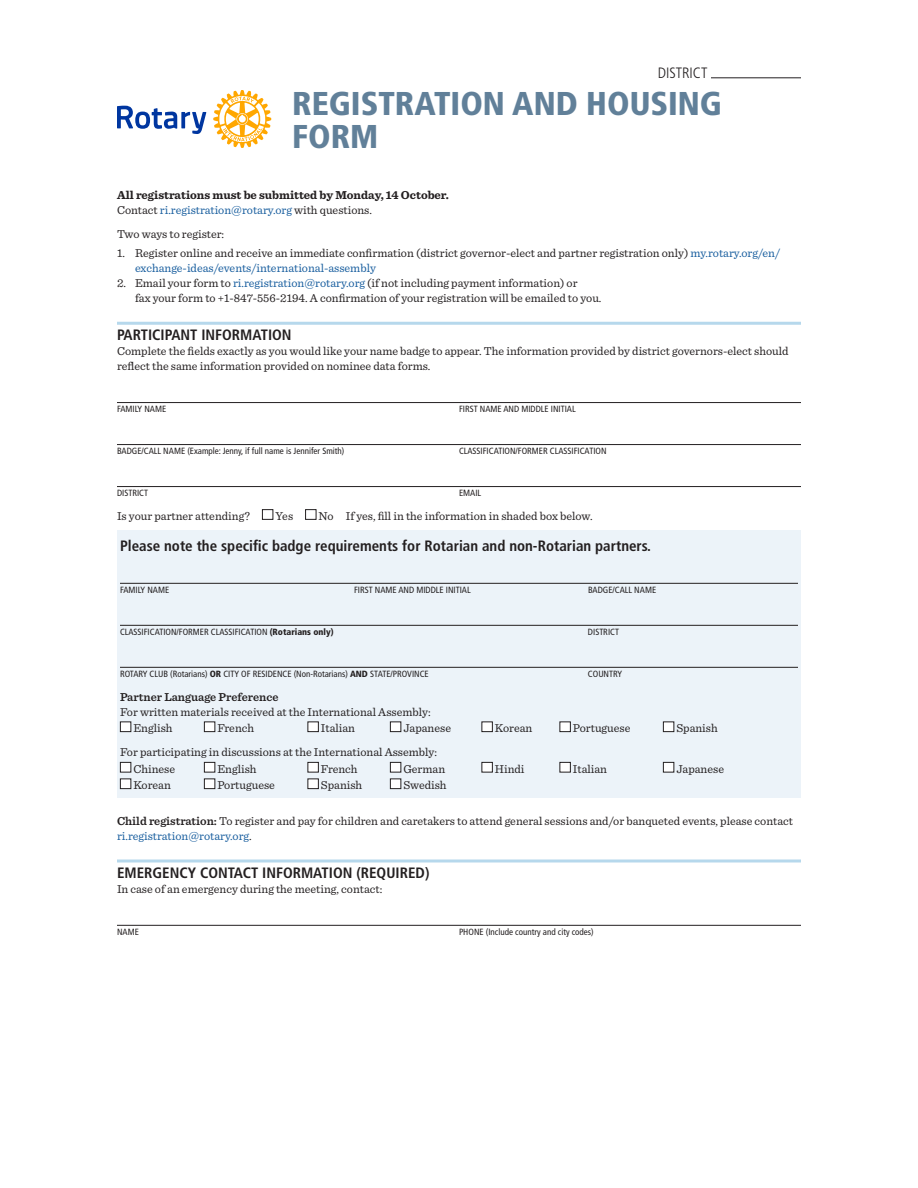
<style>
.page{position:relative;width:918px;height:1188px;background:#fff}
.page>*{position:absolute;margin:0;border:0;box-sizing:border-box;transform-origin:0 0}
.headline{font:900 condensed 33px/33px "Frutiger LT Std";color:#618099}
.head_2{font:700 condensed 15px "Frutiger LT Std";color:#231f20}
.form_subhead_1{font:700 condensed 15px "Frutiger LT Std";color:#231f20}
.district{font:300 condensed 15px "Frutiger LT Std";color:#231f20}
.body_0{font:12px/15px "Sentinel";color:#231f20}
.bullet_1digit_0p3{font:12px/15px "Sentinel";color:#231f20}
.body_0p6{font:12px "Sentinel";color:#231f20}
.body_1p0{font:12px/15px "Sentinel";color:#231f20}
.body_0p6-2{font:700 12px "Sentinel";color:#231f20}
.body_0-2{font:12px "Sentinel";color:#175d9e}
.body_0p6-3{font:600 12px "Sentinel";color:#231f20}
.form_under_rule_3_ta{font:condensed 9px "Frutiger LT Std";color:#231f20}
.form_copy_under_rule{font:condensed 9px "Frutiger LT Std";color:#231f20}
.s1{color:#231f20}
.s2{color:#175d9e}
.s3{font-weight:900}
.s4{font-weight:600}
</style>
<div class="page">
<hr style="left:117px;top:322px;width:684px;height:3px;background:#b6d8ec">
<hr style="left:117px;top:860px;width:684px;height:2px;background:#b6d8ec">
<hr style="left:117px;top:402px;width:684px;height:1px;background:#231f20">
<hr style="left:117px;top:444px;width:684px;height:1px;background:#231f20">
<hr style="left:117px;top:486px;width:684px;height:1px;background:#231f20">
<div style="left:262px;top:509px;width:11px;height:11px;border:1px solid #231f20"></div>
<div style="left:305px;top:509px;width:11px;height:11px;border:1px solid #231f20"></div>
<div style="left:117px;top:530px;width:684px;height:268px;background:#ecf3f9"></div>
<hr style="left:120px;top:583px;width:678px;height:1px;background:#231f20">
<hr style="left:120px;top:625px;width:678px;height:1px;background:#231f20">
<hr style="left:120px;top:667px;width:678px;height:1px;background:#231f20">
<div style="left:120px;top:722px;width:11px;height:10px;background:#fff"></div>
<div style="left:120px;top:722px;width:11px;height:10px;border:1px solid #231f20"></div>
<div style="left:204px;top:722px;width:11px;height:10px;background:#fff"></div>
<div style="left:204px;top:722px;width:11px;height:10px;border:1px solid #231f20"></div>
<div style="left:308px;top:722px;width:10px;height:10px;background:#fff"></div>
<div style="left:308px;top:722px;width:11px;height:10px;border:1px solid #231f20"></div>
<div style="left:390px;top:722px;width:11px;height:10px;background:#fff"></div>
<div style="left:390px;top:722px;width:11px;height:10px;border:1px solid #231f20"></div>
<div style="left:482px;top:722px;width:10px;height:10px;background:#fff"></div>
<div style="left:482px;top:722px;width:11px;height:10px;border:1px solid #231f20"></div>
<div style="left:560px;top:722px;width:10px;height:10px;background:#fff"></div>
<div style="left:560px;top:722px;width:11px;height:10px;border:1px solid #231f20"></div>
<div style="left:663px;top:722px;width:11px;height:10px;background:#fff"></div>
<div style="left:663px;top:722px;width:11px;height:10px;border:1px solid #231f20"></div>
<div style="left:120px;top:762px;width:11px;height:10px;background:#fff"></div>
<div style="left:120px;top:762px;width:11px;height:10px;border:1px solid #231f20"></div>
<div style="left:204px;top:762px;width:11px;height:10px;background:#fff"></div>
<div style="left:204px;top:762px;width:11px;height:10px;border:1px solid #231f20"></div>
<div style="left:308px;top:762px;width:10px;height:10px;background:#fff"></div>
<div style="left:308px;top:762px;width:11px;height:10px;border:1px solid #231f20"></div>
<div style="left:390px;top:762px;width:11px;height:10px;background:#fff"></div>
<div style="left:390px;top:762px;width:11px;height:10px;border:1px solid #231f20"></div>
<div style="left:482px;top:762px;width:10px;height:10px;background:#fff"></div>
<div style="left:482px;top:762px;width:11px;height:10px;border:1px solid #231f20"></div>
<div style="left:560px;top:762px;width:10px;height:10px;background:#fff"></div>
<div style="left:560px;top:762px;width:11px;height:10px;border:1px solid #231f20"></div>
<div style="left:663px;top:762px;width:11px;height:10px;background:#fff"></div>
<div style="left:663px;top:762px;width:11px;height:10px;border:1px solid #231f20"></div>
<div style="left:120px;top:779px;width:11px;height:10px;background:#fff"></div>
<div style="left:120px;top:778px;width:11px;height:11px;border:1px solid #231f20"></div>
<div style="left:204px;top:779px;width:11px;height:10px;background:#fff"></div>
<div style="left:204px;top:778px;width:11px;height:11px;border:1px solid #231f20"></div>
<div style="left:308px;top:779px;width:10px;height:10px;background:#fff"></div>
<div style="left:308px;top:778px;width:11px;height:11px;border:1px solid #231f20"></div>
<div style="left:390px;top:779px;width:11px;height:10px;background:#fff"></div>
<div style="left:390px;top:778px;width:11px;height:11px;border:1px solid #231f20"></div>
<hr style="left:117px;top:925px;width:684px;height:1px;background:#231f20">
<hr style="left:711px;top:78px;width:90px;height:1px;background:#231f20">
<svg style="left:117px;top:106px;width:89px;height:28px"></svg>
<svg style="left:213px;top:90px;width:58px;height:58px"></svg>
<p class="district" style="left:658px;top:64px;width:51px">DISTRICT</p>
<p class="headline" style="left:292px;top:87px;width:431px">REGISTRATION AND HOUSING<br>FORM</p>
<p class="body_0p6-2" style="left:117px;top:185px;width:333px">All registrations must be submitted by Monday, 14 October.</p>
<p class="body_0-2" style="left:117px;top:201px;width:256px"><span class="s1">Contact</span> ri.registration@rotary.org <span class="s1">with questions.</span></p>
<p class="body_0p6" style="left:117px;top:225px;width:109px">Two ways to register:</p>
<p class="bullet_1digit_0p3" style="left:135px;top:245px;width:647px;text-indent:-18px">1. Register online and receive an immediate confirmation (district governor-elect and partner registration only) <span class="s2">my.rotary.org/en/ exchange-ideas/events/international-assembly</span></p>
<p class="bullet_1digit_0p3" style="left:135px;top:275px;width:468px;text-indent:-18px">2. Email your form to <span class="s2">ri.registration@rotary.org</span> (if not including payment information) or<br>fax your form to +1-847-556-2194. A confirmation of your registration will be emailed to you.</p>
<p class="form_subhead_1" style="left:117px;top:326px;width:176px">PARTICIPANT INFORMATION</p>
<p class="body_0" style="left:117px;top:342px;width:673px">Complete the fields exactly as you would like your name badge to appear. The information provided by district governors-elect should reflect the same information provided on nominee data forms.</p>
<p class="form_copy_under_rule" style="left:117px;top:403px;width:51px">FAMILY NAME</p>
<p class="form_copy_under_rule" style="left:459px;top:403px;width:118px">FIRST NAME AND MIDDLE INITIAL</p>
<p class="form_copy_under_rule" style="left:117px;top:445px;width:229px">BADGE/CALL NAME (Example: Jenny, if full name is Jennifer Smith)</p>
<p class="form_copy_under_rule" style="left:459px;top:445px;width:149px">CLASSIFICATION/FORMER CLASSIFICATION</p>
<p class="form_copy_under_rule" style="left:117px;top:487px;width:33px">DISTRICT</p>
<p class="form_copy_under_rule" style="left:459px;top:487px;width:24px">EMAIL</p>
<p class="body_0p6" style="left:117px;top:507px;width:135px">Is your partner attending?</p>
<p class="body_0p6" style="left:275px;top:507px;width:19px">Yes</p>
<p class="body_0p6" style="left:319px;top:507px;width:276px">No If yes, fill in the information in shaded box below.</p>
<p class="head_2" style="left:120px;top:536px;width:533px">Please note the specific badge requirements for Rotarian and non-Rotarian partners.</p>
<p class="form_under_rule_3_ta" style="left:120px;top:584px;width:51px">FAMILY NAME</p>
<p class="form_under_rule_3_ta" style="left:354px;top:584px;width:118px">FIRST NAME AND MIDDLE INITIAL</p>
<p class="form_under_rule_3_ta" style="left:588px;top:584px;width:70px">BADGE/CALL NAME</p>
<p class="form_under_rule_3_ta" style="left:120px;top:626px;width:215px">CLASSIFICATION/FORMER CLASSIFICATION <span class="s3">(Rotarians only)</span></p>
<p class="form_under_rule_3_ta" style="left:588px;top:626px;width:33px">DISTRICT</p>
<p class="form_under_rule_3_ta" style="left:120px;top:668px;width:310px">ROTARY CLUB (Rotarians) <span class="s3">OR</span> CITY OF RESIDENCE (Non-Rotarians) <span class="s3">AND</span> STATE/PROVINCE</p>
<p class="form_under_rule_3_ta" style="left:588px;top:668px;width:36px">COUNTRY</p>
<p class="body_0p6-3" style="left:120px;top:687px;width:160px">Partner Language Preference</p>
<p class="body_0" style="left:120px;top:703px;width:312px">For written materials received at the International Assembly:</p>
<p class="body_0" style="left:133px;top:720px;width:41px">English</p>
<p class="body_0" style="left:217px;top:720px;width:38px">French</p>
<p class="body_0" style="left:321px;top:720px;width:36px">Italian</p>
<p class="body_0" style="left:403px;top:720px;width:49px">Japanese</p>
<p class="body_0" style="left:495px;top:720px;width:39px">Korean</p>
<p class="body_0" style="left:573px;top:720px;width:59px">Portuguese</p>
<p class="body_0" style="left:676px;top:720px;width:43px">Spanish</p>
<p class="body_0p6" style="left:120px;top:743px;width:319px">For participating in discussions at the International Assembly:</p>
<p class="body_0" style="left:133px;top:760px;width:43px">Chinese</p>
<p class="body_0" style="left:217px;top:760px;width:41px">English</p>
<p class="body_0" style="left:321px;top:760px;width:38px">French</p>
<p class="body_0" style="left:403px;top:760px;width:43px">German</p>
<p class="body_0" style="left:495px;top:760px;width:31px">Hindi</p>
<p class="body_0" style="left:573px;top:760px;width:36px">Italian</p>
<p class="body_0" style="left:676px;top:760px;width:49px">Japanese</p>
<p class="body_0" style="left:133px;top:777px;width:39px">Korean</p>
<p class="body_0" style="left:217px;top:777px;width:59px">Portuguese</p>
<p class="body_0" style="left:321px;top:777px;width:43px">Spanish</p>
<p class="body_0" style="left:403px;top:777px;width:45px">Swedish</p>
<p class="body_1p0" style="left:117px;top:813px;width:678px"><span class="s4">Child registration:</span> To register and pay for children and caretakers to attend general sessions and/or banqueted events, please contact <span class="s2">ri.registration@rotary.org</span>.</p>
<p class="form_subhead_1" style="left:117px;top:863px;width:314px">EMERGENCY CONTACT INFORMATION (REQUIRED)</p>
<p class="body_0" style="left:117px;top:880px;width:267px">In case of an emergency during the meeting, contact:</p>
<p class="form_copy_under_rule" style="left:117px;top:926px;width:23px">NAME</p>
<p class="form_copy_under_rule" style="left:459px;top:926px;width:136px">PHONE (Include country and city codes)</p>
</div>
